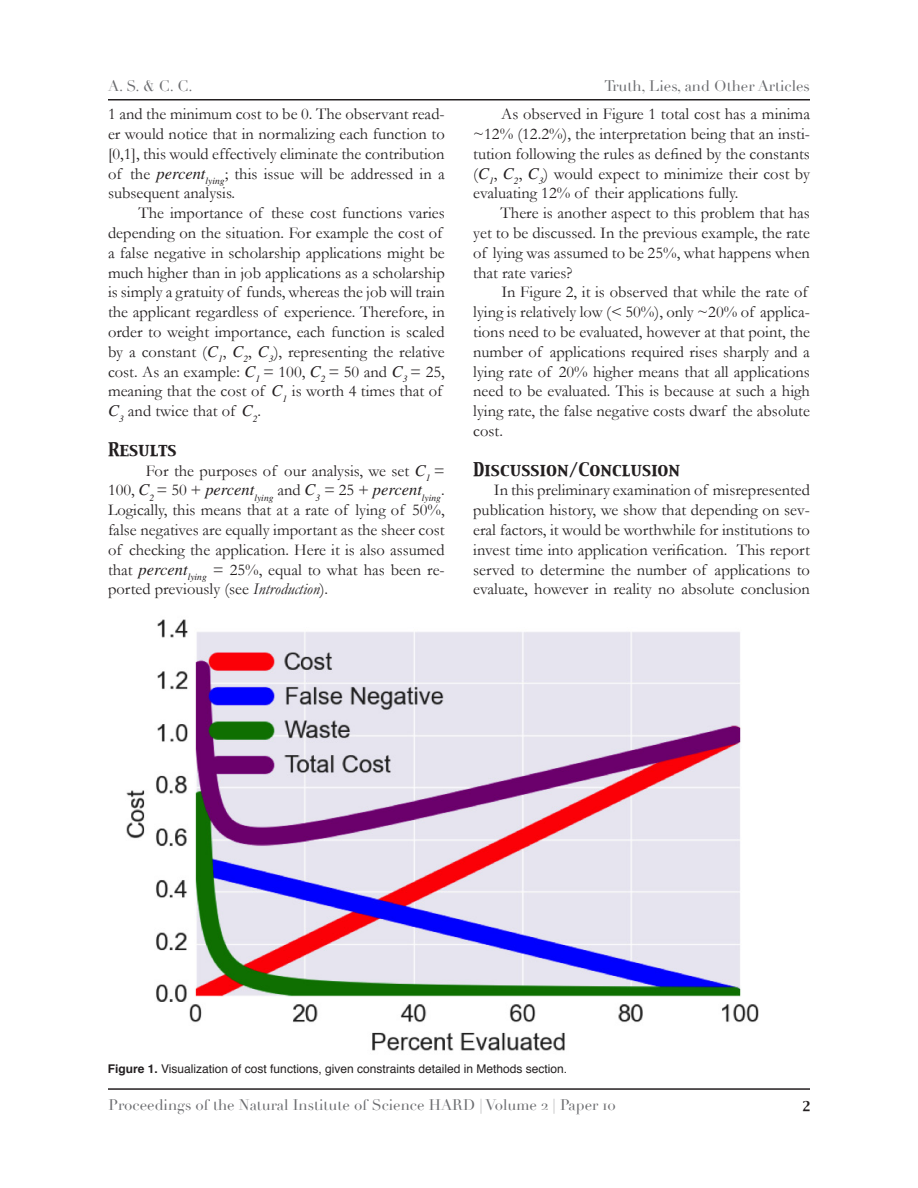
<style>
.page{position:relative;width:918px;height:1188px;background:#fff}
.page>*{position:absolute;margin:0;border:0;box-sizing:border-box;transform-origin:0 0}
.t1{font:16.5px/19.8px "Garamond";color:#231f20;text-align:justify}
.t2{font:16.5px "Capitals";color:#231f20}
.t3{font:15px "Didot";color:#6c6d70}
.t4{font:12px "Helvetica";color:#231f20}
.t5{font:12px "Capitals";color:#231f20}
.s1{font-family:"XITS";font-style:italic}
.s2{font-style:italic}
.s3{font-weight:700}
</style>
<div class="page">
<hr style="left:108px;top:1088px;width:702px;height:2px;background:#231f20">
<hr style="left:108px;top:99px;width:702px;height:2px;background:#231f20">
<img style="left:126px;top:619px;width:633px;height:432px">
<p class="t3" style="left:108px;top:77px;width:86px">A. S. &amp; C. C.</p>
<p class="t3" style="left:604px;top:77px;width:207px">Truth, Lies, and Other Articles</p>
<p class="t1" style="left:108px;top:104px;width:338px">1 and the minimum cost to be 0. The observant read&shy;er would notice that in normalizing each function to [0,1], this would effectively eliminate the contribution of the <span class="s1">percent</span><sub>lying</sub>; this issue will be addressed in a subsequent analysis.</p>
<p class="t1" style="left:108px;top:203px;width:338px;text-align:left;text-indent:30px">The importance of these cost functions varies depending on the situation. For example the cost of a false negative in scholarship applications might be much higher than in job applications as a scholarship is simply a gratuity of funds, whereas the job will train the applicant regardless of experience. Therefore, in order to weight importance, each function is scaled by a constant (<span class="s1">C</span><sub>1</sub>, <span class="s1">C</span><sub>2</sub>, <span class="s1">C</span><sub>3</sub>), representing the relative cost. As an example: <span class="s1">C</span><sub>1</sub> = 100, <span class="s1">C</span><sub>2</sub> = 50 and <span class="s1">C</span><sub>3</sub> = 25, meaning that the cost of <span class="s1">C</span><sub>1</sub> is worth 4 times that of <span class="s1">C</span><sub>3</sub> and twice that of <span class="s1">C</span><sub>2</sub>.</p>
<p class="t2" style="left:108px;top:438px;width:70px">Results</p>
<p class="t1" style="left:108px;top:460px;width:338px;text-indent:38px">For the purposes of our analysis, we set <span class="s1">C</span><sub>1</sub> = 100, <span class="s1">C</span><sub>2</sub> = 50 + <span class="s1">percent</span><sub>lying</sub> and <span class="s1">C</span><sub>3</sub> = 25 + <span class="s1">percent</span><sub>lying</sub>.<br>Logically, this means that at a rate of lying of 50%, false negatives are equally important as the sheer cost of checking the application. Here it is also assumed that <span class="s1">percent</span><sub>lying</sub> = 25%, equal to what has been re&shy;ported previously (see <span class="s2">Introduction</span>).</p>
<p class="t1" style="left:473px;top:104px;width:338px;text-indent:28px">As observed in Figure 1 total cost has a minima ~12% (12.2%), the interpretation being that an insti&shy;tution following the rules as defined by the constants (<span class="s1">C</span><sub>1</sub>, <span class="s1">C</span><sub>2</sub>, <span class="s1">C</span><sub>3</sub>) would expect to minimize their cost by evaluating 12% of their applications fully.</p>
<p class="t1" style="left:473px;top:203px;width:338px;text-indent:27px">There is another aspect to this problem that has yet to be discussed. In the previous example, the rate of lying was assumed to be 25%, what happens when that rate varies?</p>
<p class="t1" style="left:473px;top:282px;width:338px;text-align:left;text-indent:28px">In Figure 2, it is observed that while the rate of lying is relatively low (&lt; 50%), only ~20% of applica&shy;tions need to be evaluated, however at that point, the number of applications required rises sharply and a lying rate of 20% higher means that all applications need to be evaluated. This is because at such a high lying rate, the false negative costs dwarf the absolute cost.</p>
<p class="t2" style="left:473px;top:458px;width:209px">Discussion/Conclusion</p>
<p class="t1" style="left:473px;top:480px;width:338px;text-indent:21px">In this preliminary examination of misrepresented publication history, we show that depending on sev&shy;eral factors, it would be worthwhile for institutions to invest time into application verification. This report served to determine the number of applications to evaluate, however in reality no absolute conclusion</p>
<p class="t4" style="left:108px;top:1060px;width:461px"><span class="s3">Figure 1.</span> Visualization of cost functions, given constraints detailed in Methods section.</p>
<p class="t3" style="left:108px;top:1096px;width:509px">Proceedings of the Natural Institute of Science HARD | Volume 2 | Paper 10</p>
<p class="t5" style="left:802px;top:1098px;width:10px">2</p>
</div>
